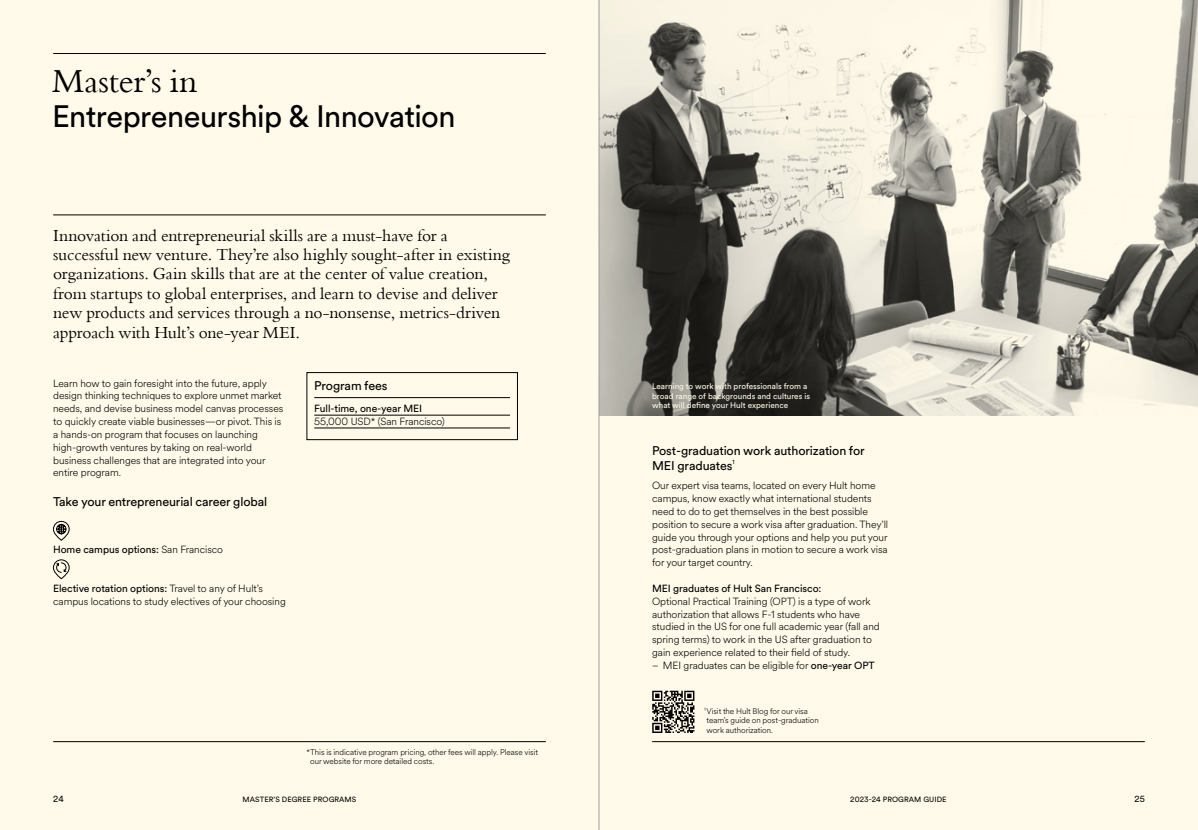
<style>
.page{position:relative;width:1198px;height:830px;background:#fff}
.page>*{position:absolute;margin:0;border:0;box-sizing:border-box;transform-origin:0 0}
.t1{font:35px "Bembo";letter-spacing:-.005em;color:#000}
.t2{font:30.62px "EF Circular";letter-spacing:-.02em;color:#000}
.t3{font:17.5px/19.4px "Bembo";letter-spacing:-.005em;color:#000}
.t4{font:12.5px/15px "EF Circular";letter-spacing:-.01em;color:#000}
.t5{font:300 10.25px/12.8px "EF Circular";letter-spacing:-.005em;color:#000}
.t6{font:10.25px "EF Circular";letter-spacing:-.005em;color:#000}
.t7{font:8.75px "EF Circular";color:#000}
.t8{font:300 8.12px/9.8px "EF Circular";letter-spacing:-.005em;color:#000}
.t9{font:8.12px/9.8px "EF Circular";color:#fffae9}
.t10{font:7.5px "EF Circular";letter-spacing:.01em;color:#000}
.t11{font:5.88px "EF Circular";color:#000}
.s1{font-weight:300}
.s2{font-weight:400}
</style>
<div class="page">
<div style="left:0;top:0;width:599px;height:829px;background:#fffae9"></div>
<hr style="left:53px;top:214px;width:493px;height:1px;background:#000">
<hr style="left:53px;top:53px;width:493px;height:1px;background:#000">
<div style="left:599px;top:0;width:599px;height:829px;background:#fffae9"></div>
<hr style="left:652px;top:741px;width:492px;height:1px;background:#000">
<hr style="left:53px;top:741px;width:493px;height:1px;background:#000">
<hr style="left:314px;top:397px;width:196px;height:1px;background:#000">
<hr style="left:314px;top:415px;width:196px;height:1px;background:#000">
<hr style="left:314px;top:427px;width:196px;height:1px;background:#000">
<div style="left:306px;top:372px;width:212px;height:68px;border:1px solid #000"></div>
<svg style="left:53px;top:520px;width:17px;height:21px"></svg>
<svg style="left:56px;top:562px;width:11px;height:10px"></svg>
<div style="left:53px;top:559px;width:16px;height:19px;border:1px solid #000;border-radius:8px"></div>
<img style="left:600px;top:0;width:598px;height:415px">
<svg style="left:652px;top:690px;width:42px;height:42px"></svg>
<hr style="left:599px;top:0;width:1px;height:829px;background:#9d9d9c">
<h1 class="t1" style="left:52px;top:67px;width:147px">Master’s in</h1>
<h2 class="t2" style="left:52px;top:95px;width:405px">Entrepreneurship &amp; Innovation</h2>
<p class="t3" style="left:53px;top:227px;width:458px">Innovation and entrepreneurial skills are a must-have for a successful new venture. They’re also highly sought-after in existing organizations. Gain skills that are at the center of value creation, from startups to global enterprises, and learn to devise and deliver new products and services through a no-nonsense, metrics-driven approach with Hult’s one-year MEI.</p>
<p class="t4" style="left:314px;top:378px;width:75px">Program fees</p>
<p class="t6" style="left:314px;top:401px;width:109px">Full-time, one-year MEI</p>
<p class="t5" style="left:314px;top:414px;width:132px">55,000 USD* (San Francisco)</p>
<p class="t5" style="left:53px;top:376px;width:232px">Learn how to gain foresight into the future, apply design thinking techniques to explore unmet market needs, and devise business model canvas processes to quickly create viable businesses—or pivot. This is a hands-on program that focuses on launching high-growth ventures by taking on real-world business challenges that are integrated into your entire program.</p>
<p class="t4" style="left:53px;top:493px;width:216px">Take your entrepreneurial career global</p>
<p class="t6" style="left:53px;top:542px;width:171px">Home campus options: <span class="s1">San Francisco</span></p>
<p class="t5" style="left:53px;top:581px;width:234px"><span class="s2">Elective rotation options:</span> Travel to any of Hult’s campus locations to study electives of your choosing</p>
<p class="t9" style="left:652px;top:380px;width:159px">Learning to work with professionals from a broad range of backgrounds and cultures is what will define your Hult experience</p>
<p class="t4" style="left:652px;top:442px;width:214px">Post-graduation work authorization for<br>MEI graduates</p>
<p class="t11" style="left:732px;top:457px;width:4px">1</p>
<p class="t5" style="left:652px;top:478px;width:237px">Our expert visa teams, located on every Hult home campus, know exactly what international students need to do to get themselves in the best possible position to secure a work visa after graduation. They’ll guide you through your options and help you put your post-graduation plans in motion to secure a work visa for your target country.</p>
<p class="t6" style="left:652px;top:581px;width:171px">MEI graduates of Hult San Francisco:</p>
<p class="t5" style="left:652px;top:594px;width:229px">Optional Practical Training (OPT) is a type of work authorization that allows F-1 students who have studied in the US for one full academic year (fall and spring terms) to work in the US after graduation to gain experience related to their field of study.</p>
<p class="t5" style="left:652px;top:658px;width:224px">– MEI graduates can be eligible for <span class="s2">one-year OPT</span></p>
<p class="t8" style="left:704px;top:705px;width:116px"><sup>1</sup>Visit the Hult Blog for our visa team’s guide on post-graduation work authorization.</p>
<p class="t8" style="left:310px;top:746px;width:229px;text-indent:-4px">*This is indicative program pricing, other fees will apply. Please visit our website for more detailed costs.</p>
<p class="t10" style="left:243px;top:793px;width:115px">MASTER’S DEGREE PROGRAMS</p>
<p class="t7" style="left:53px;top:792px;width:12px">24</p>
<p class="t10" style="left:850px;top:793px;width:98px">2023-24 PROGRAM GUIDE</p>
<p class="t7" style="left:1134px;top:792px;width:12px">25</p>
</div>
